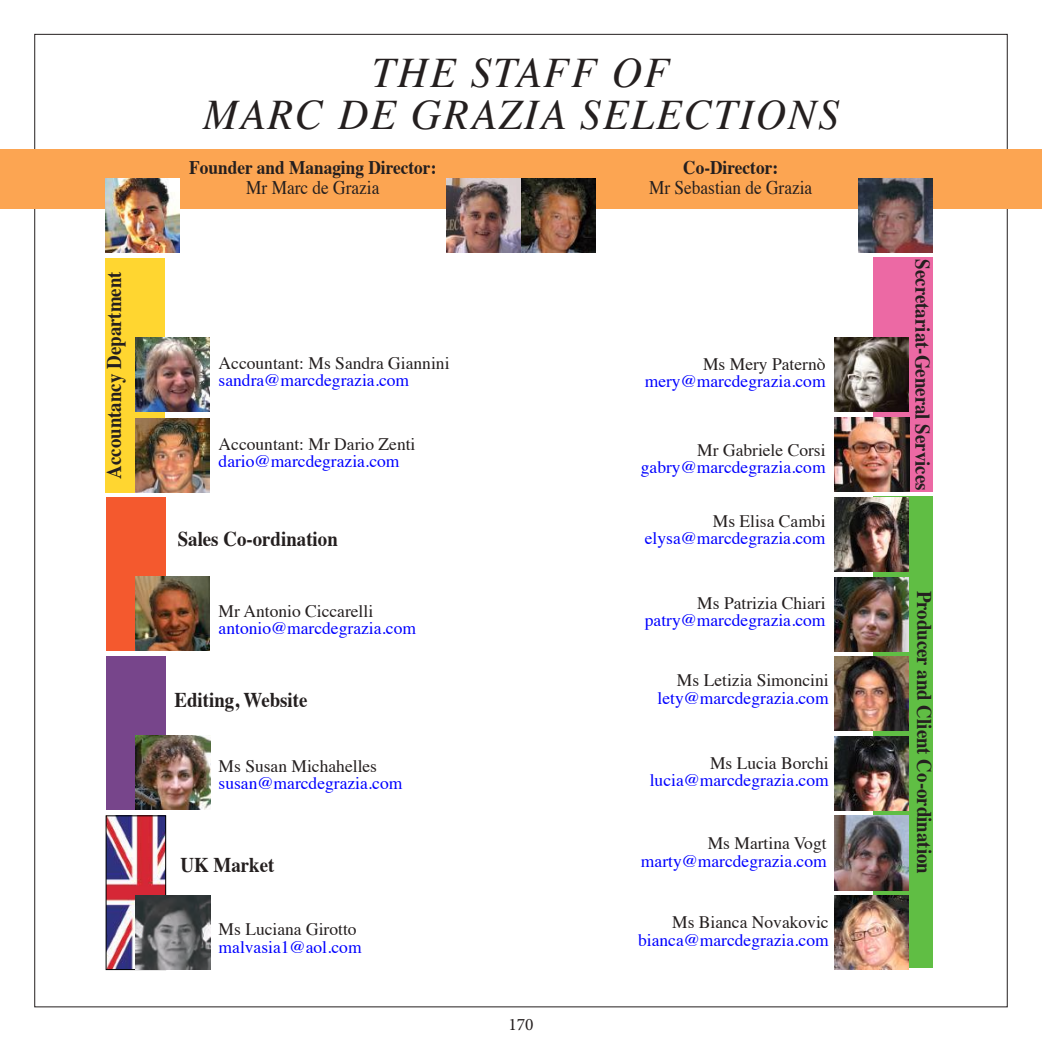
<style>
.page{position:relative;width:1042px;height:1042px;background:#fff}
.page>*{position:absolute;margin:0;border:0;box-sizing:border-box;transform-origin:0 0}
.t1{font:italic 42px/42px "Times";letter-spacing:.05em;color:#241f1f;text-align:center}
.t2{font:700 21px "Times";color:#241f1f;scale:.9 1}
.t3{font:700 19.25px "Times";color:#241f1f;scale:.9 1}
.t4{font:19.25px "Times";color:#241f1f;scale:.9 1}
.t5{font:17.5px "Times";color:#00f}
.t6{font:17.5px "Times";color:#241f1f}
.t7{font:17.5px "Minion Pro";color:#241f1f}
</style>
<div class="page">
<div style="left:873px;top:257px;width:60px;height:235px;background:#ec69a4"></div>
<div style="left:0;top:149px;width:1042px;height:59px;background:#fca552"></div>
<div style="left:105px;top:257px;width:60px;height:235px;background:#ffd630"></div>
<img style="left:135px;top:418px;width:75px;height:74px">
<div style="left:873px;top:496px;width:60px;height:472px;background:#60be44"></div>
<img style="left:834px;top:895px;width:74px;height:75px">
<img style="left:834px;top:497px;width:74px;height:75px">
<img style="left:834px;top:656px;width:74px;height:75px">
<img style="left:834px;top:736px;width:74px;height:74px">
<img style="left:834px;top:816px;width:74px;height:74px">
<img style="left:834px;top:577px;width:74px;height:74px">
<div style="left:106px;top:497px;width:60px;height:154px;background:#f4592e"></div>
<img style="left:135px;top:576px;width:75px;height:74px">
<img style="left:835px;top:417px;width:74px;height:75px">
<img style="left:834px;top:337px;width:74px;height:74px">
<div style="left:106px;top:655px;width:60px;height:154px;background:#77458b"></div>
<img style="left:136px;top:735px;width:74px;height:74px">
<img style="left:447px;top:179px;width:148px;height:74px">
<img style="left:858px;top:179px;width:75px;height:74px">
<img style="left:105px;top:179px;width:75px;height:74px">
<img style="left:108px;top:817px;width:56px;height:151px">
<div style="left:106px;top:815px;width:60px;height:155px;border:1px solid #000"></div>
<img style="left:136px;top:895px;width:74px;height:75px">
<img style="left:135px;top:337px;width:75px;height:74px">
<p class="t2" style="left:94px;top:479px;width:232px;rotate:-90deg">Accountancy Department</p>
<h1 class="t1" style="left:203px;top:50px;width:638px">THE STAFF OF<br>MARC DE GRAZIA SELECTIONS</h1>
<p class="t3" style="left:683px;top:149px;width:107px">Co-Director:</p>
<p class="t4" style="left:649px;top:169px;width:183px">Mr Sebastian de Grazia</p>
<p class="t3" style="left:189px;top:149px;width:276px">Founder and Managing Director:</p>
<p class="t4" style="left:246px;top:169px;width:150px">Mr Marc de Grazia</p>
<p class="t6" style="left:219px;top:346px;width:232px">Accountant: Ms Sandra Giannini</p>
<p class="t5" style="left:219px;top:364px;width:192px">sandra@marcdegrazia.com</p>
<p class="t6" style="left:219px;top:427px;width:198px">Accountant: Mr Dario Zenti</p>
<p class="t5" style="left:219px;top:445px;width:182px">dario@marcdegrazia.com</p>
<p class="t2" style="left:178px;top:518px;width:179px">Sales Co-ordination</p>
<p class="t6" style="left:219px;top:594px;width:156px">Mr Antonio Ciccarelli</p>
<p class="t5" style="left:219px;top:612px;width:199px">antonio@marcdegrazia.com</p>
<p class="t2" style="left:174px;top:679px;width:149px">Editing, Website</p>
<p class="t6" style="left:219px;top:749px;width:160px">Ms Susan Michahelles</p>
<p class="t5" style="left:219px;top:767px;width:185px">susan@marcdegrazia.com</p>
<p class="t2" style="left:180px;top:844px;width:106px">UK Market</p>
<p class="t6" style="left:219px;top:913px;width:140px">Ms Luciana Girotto</p>
<p class="t5" style="left:219px;top:930px;width:144px">malvasia1@aol.com</p>
<p class="t7" style="left:508px;top:1012px;width:27px">170</p>
<p class="t6" style="left:703px;top:348px;width:124px">Ms Mery Paternò</p>
<p class="t5" style="left:645px;top:365px;width:182px">mery@marcdegrazia.com</p>
<p class="t6" style="left:697px;top:433px;width:130px">Mr Gabriele Corsi</p>
<p class="t5" style="left:641px;top:451px;width:186px">gabry@marcdegrazia.com</p>
<p class="t6" style="left:713px;top:505px;width:114px">Ms Elisa Cambi</p>
<p class="t5" style="left:645px;top:522px;width:182px">elysa@marcdegrazia.com</p>
<p class="t6" style="left:697px;top:586px;width:130px">Ms Patrizia Chiari</p>
<p class="t5" style="left:645px;top:604px;width:182px">patry@marcdegrazia.com</p>
<p class="t6" style="left:677px;top:664px;width:153px">Ms Letizia Simoncini</p>
<p class="t5" style="left:657px;top:682px;width:173px">lety@marcdegrazia.com</p>
<p class="t6" style="left:710px;top:747px;width:120px">Ms Lucia Borchi</p>
<p class="t5" style="left:650px;top:764px;width:180px">lucia@marcdegrazia.com</p>
<p class="t6" style="left:708px;top:827px;width:120px">Ms Martina Vogt</p>
<p class="t5" style="left:641px;top:844px;width:187px">marty@marcdegrazia.com</p>
<p class="t6" style="left:672px;top:906px;width:158px">Ms Bianca Novakovic</p>
<p class="t5" style="left:638px;top:923px;width:192px">bianca@marcdegrazia.com</p>
<p class="t2" style="left:943px;top:259px;width:258px;rotate:90deg">Secretariat-General Services</p>
<p class="t2" style="left:944px;top:590px;width:316px;rotate:90deg">Producer and Client Co-ordination</p>
</div>
